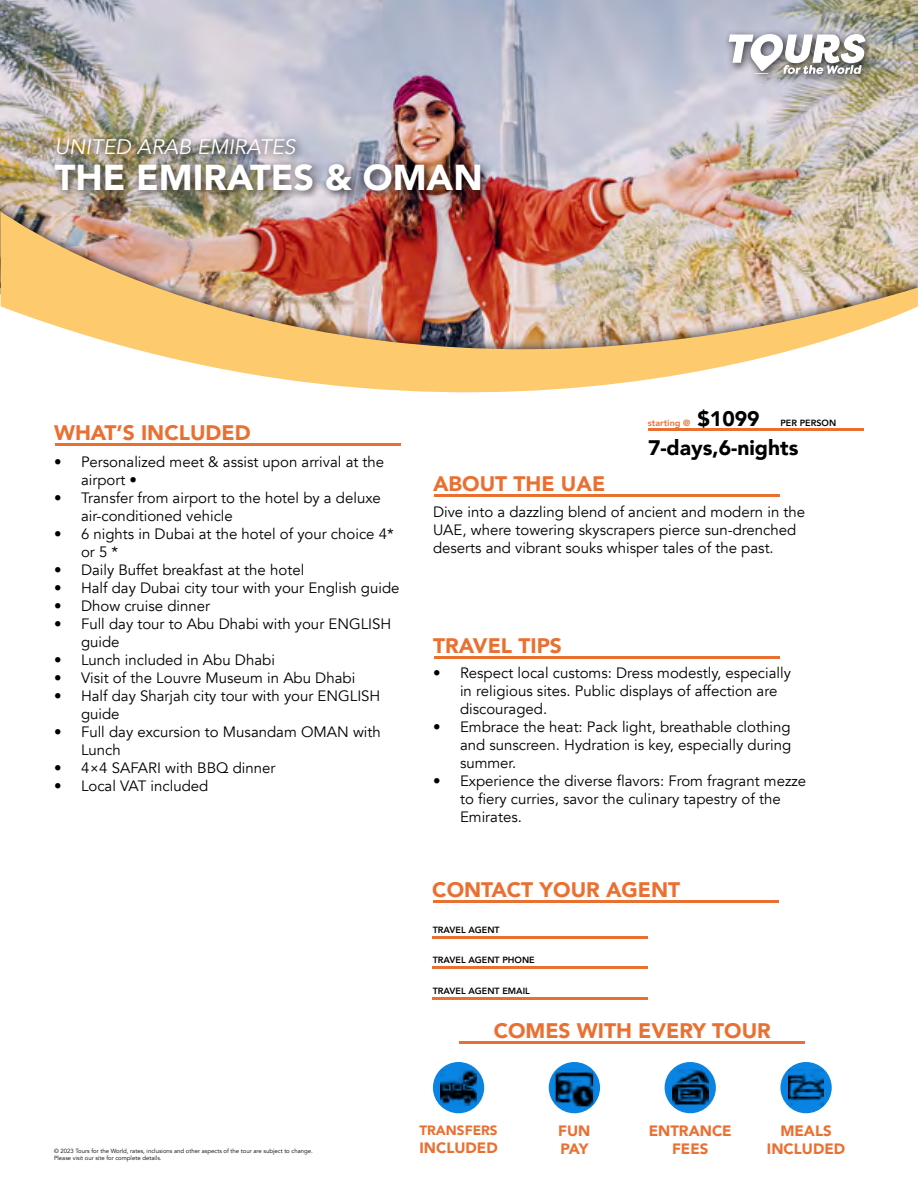
<style>
.page{position:relative;width:918px;height:1188px;background:#fff}
.page>*{position:absolute;margin:0;border:0;box-sizing:border-box;transform-origin:0 0}
.t1{font:900 36px "Avenir";color:#fff}
.t2{font:900 21px "Avenir";color:#ea7032}
.t3{font:900 21px/29.5px "Avenir";color:#000;text-align:center}
.t4{font:italic 21px "Avenir";color:#fff}
.t5{font:15px/18px "Avenir";color:#000}
.t6{font:900 15px/18px "Avenir";color:#ea7032}
.t7{font:900 13.5px "Avenir";color:#ea7032}
.t8{font:800 9px "Avenir";color:#000}
.t9{font:800 9px "Avenir";color:#ea7032}
.t10{font:6px/7.2px "Avenir";color:#000}
</style>
<div class="page">
<img style="left:0;top:0;width:918px;height:199px">
<img style="left:0;top:199px;width:918px;height:12px">
<img style="left:0;top:211px;width:918px;height:220px">
<div style="left:723px;top:28px;width:151px;height:56px;background:#000;opacity:.75"></div>
<svg style="left:729px;top:34px;width:137px;height:40px"></svg>
<div style="left:50px;top:135px;width:255px;height:30px;background:#000;opacity:.75"></div>
<hr style="left:55px;top:443px;width:346px;height:3px;background:#ea7032">
<hr style="left:434px;top:494px;width:346px;height:3px;background:#ea7032">
<hr style="left:434px;top:656px;width:346px;height:3px;background:#ea7032">
<hr style="left:648px;top:429px;width:215px;height:2px;background:#ea7032">
<hr style="left:433px;top:936px;width:215px;height:3px;background:#ea7032">
<hr style="left:433px;top:966px;width:215px;height:3px;background:#ea7032">
<hr style="left:433px;top:997px;width:215px;height:3px;background:#ea7032">
<hr style="left:459px;top:1041px;width:346px;height:3px;background:#ea7032">
<hr style="left:433px;top:900px;width:346px;height:2px;background:#ea7032">
<div style="left:433px;top:1062px;width:51px;height:51px;background:#0984e3;border-radius:50%"></div>
<img style="left:441px;top:1070px;width:35px;height:35px">
<svg style="left:549px;top:1062px;width:51px;height:51px"></svg>
<img style="left:556px;top:1069px;width:37px;height:37px">
<div style="left:665px;top:1062px;width:51px;height:51px;background:#0984e3;border-radius:50%"></div>
<img style="left:672px;top:1070px;width:36px;height:35px">
<div style="left:780px;top:1062px;width:52px;height:51px;background:#0984e3;border-radius:50%"></div>
<img style="left:788px;top:1070px;width:36px;height:35px">
<div style="left:48px;top:160px;width:443px;height:42px;background:#000;opacity:.75"></div>
<h2 class="t4" style="left:55px;top:134px;width:242px">UNITED ARAB EMIRATES</h2>
<h1 class="t1" style="left:55px;top:146px;width:429px">THE EMIRATES &amp; OMAN</h1>
<h2 class="t2" style="left:54px;top:415px;width:198px">WHAT’S INCLUDED</h2>
<p class="t5" style="left:81px;top:454px;width:305px;text-indent:-27px">• Personalized meet &amp; assist upon arrival at the airport •</p>
<p class="t5" style="left:81px;top:490px;width:301px;text-indent:-27px">• Transfer from airport to the hotel by a deluxe air-conditioned vehicle</p>
<p class="t5" style="left:81px;top:526px;width:314px;text-indent:-27px">• 6 nights in Dubai at the hotel of your choice 4* or 5 *</p>
<p class="t5" style="left:54px;top:562px;width:252px">• Daily Buffet breakfast at the hotel</p>
<p class="t5" style="left:54px;top:580px;width:347px">• Half day Dubai city tour with your English guide</p>
<p class="t5" style="left:54px;top:598px;width:158px">• Dhow cruise dinner</p>
<p class="t5" style="left:81px;top:616px;width:312px;text-indent:-27px">• Full day tour to Abu Dhabi with your ENGLISH guide</p>
<p class="t5" style="left:54px;top:652px;width:222px">• Lunch included in Abu Dhabi</p>
<p class="t5" style="left:54px;top:670px;width:303px">• Visit of the Louvre Museum in Abu Dhabi</p>
<p class="t5" style="left:81px;top:688px;width:301px;text-indent:-27px">• Half day Sharjah city tour with your ENGLISH guide</p>
<p class="t5" style="left:81px;top:724px;width:301px;text-indent:-27px">• Full day excursion to Musandam OMAN with<br>Lunch</p>
<p class="t5" style="left:54px;top:760px;width:223px">• 4×4 SAFARI with BBQ dinner</p>
<p class="t5" style="left:54px;top:778px;width:156px">• Local VAT included</p>
<h2 class="t2" style="left:433px;top:466px;width:174px">ABOUT THE UAE</h2>
<h2 class="t3" style="left:648px;top:403px;width:152px">$1099<br>7-days,6-nights</h2>
<p class="t8" style="left:780px;top:415px;width:57px">PER PERSON</p>
<p class="t9" style="left:648px;top:415px;width:44px">starting @</p>
<p class="t5" style="left:433px;top:503px;width:374px">Dive into a dazzling blend of ancient and modern in the<br>UAE, where towering skyscrapers pierce sun-drenched deserts and vibrant souks whisper tales of the past.</p>
<h2 class="t2" style="left:433px;top:628px;width:130px">TRAVEL TIPS</h2>
<p class="t5" style="left:460px;top:665px;width:332px;text-indent:-27px">• Respect local customs: Dress modestly, especially in religious sites. Public displays of affection are discouraged.</p>
<p class="t5" style="left:460px;top:719px;width:333px;text-align:justify;text-indent:-27px">• Embrace the heat: Pack light, breathable clothing and sunscreen. Hydration is key, especially during summer.</p>
<p class="t5" style="left:460px;top:773px;width:348px;text-indent:-27px">• Experience the diverse flavors: From fragrant mezze to fiery curries, savor the culinary tapestry of the<br>Emirates.</p>
<h2 class="t2" style="left:432px;top:872px;width:250px">CONTACT YOUR AGENT</h2>
<p class="t8" style="left:433px;top:923px;width:68px">TRAVEL AGENT</p>
<p class="t8" style="left:433px;top:953px;width:103px">TRAVEL AGENT PHONE</p>
<p class="t8" style="left:433px;top:984px;width:99px">TRAVEL AGENT EMAIL</p>
<h2 class="t2" style="left:494px;top:1013px;width:279px">COMES WITH EVERY TOUR</h2>
<p class="t7" style="left:419px;top:1119px;width:80px">TRANSFERS</p>
<p class="t6" style="left:419px;top:1138px;width:80px">INCLUDED</p>
<p class="t6" style="left:558px;top:1122px;width:34px">FUN<br>PAY</p>
<p class="t6" style="left:649px;top:1122px;width:85px;text-align:center">ENTRANCE<br>FEES</p>
<p class="t6" style="left:780px;top:1122px;width:53px">MEALS</p>
<p class="t10" style="left:54px;top:1147px;width:260px">© 2023 Tours for the World, rates, inclusions and other aspects of the tour are subject to change.<br>Please visit our site for complete details.</p>
<p class="t6" style="left:767px;top:1140px;width:80px">INCLUDED</p>
</div>
